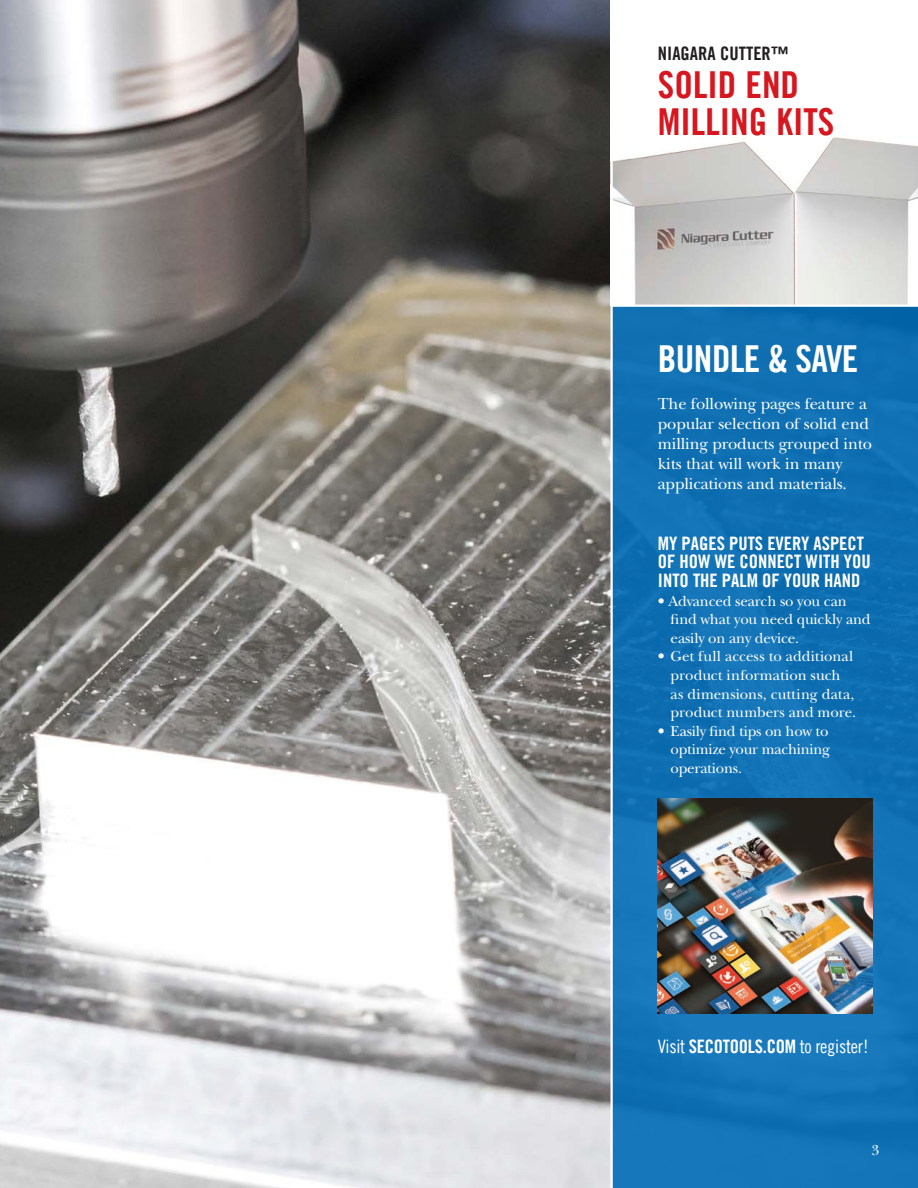
<style>
.page{position:relative;width:918px;height:1188px;background:#fff}
.page>*{position:absolute;margin:0;border:0;box-sizing:border-box;transform-origin:0 0}
.t1{font:37.2px/37.2px "Trade Gothic LT Com Bd Cn 20";color:#d7171f}
.Fact_Box{font:37.2px "Trade Gothic LT Com Bd Cn 20";letter-spacing:-.015em;color:#fff}
.Text{font:18.6px/18.6px "Trade Gothic LT Com Bd Cn 20";color:#fff}
.Text-2{font:18.6px "Trade Gothic LT Com Cn 18";letter-spacing:-.015em;color:#fff}
.t2{font:18.6px "Trade Gothic LT Com Bd Cn 20";color:#231f20}
.t3{font:16.5px/20.1px "New Baskerville IT Cfor S Tools";letter-spacing:-.01em;color:#fff}
.Text-3{font:15px/18.6px "New Baskerville IT Cfor S Tools";letter-spacing:-.01em;color:#fff}
.s1{font-family:"Trade Gothic LT Com Bd Cn 20"}
</style>
<div class="page">
<img style="left:0;top:0;width:610px;height:1188px">
<div style="left:612px;top:306px;width:306px;height:882px;background:#1071b4"></div>
<img style="left:613px;top:137px;width:305px;height:168px">
<hr style="left:610px;top:0;width:3px;height:1188px;background:#fff">
<hr style="left:612px;top:305px;width:306px;height:2px;background:#fff">
<img style="left:658px;top:798px;width:214px;height:216px">
<p class="t2" style="left:658px;top:43px;width:133px">NIAGARA CUTTER™</p>
<p class="t1" style="left:658px;top:65px;width:178px">SOLID END<br>MILLING KITS</p>
<p class="Fact_Box" style="left:658px;top:336px;width:202px">BUNDLE &amp; SAVE</p>
<p class="t3" style="left:658px;top:394px;width:216px">The following pages feature a popular selection of solid end milling products grouped into kits that will work in many applications and materials.</p>
<p class="Text" style="left:658px;top:534px;width:214px">MY PAGES PUTS EVERY ASPECT<br>OF HOW WE CONNECT WITH YOU<br>INTO THE PALM OF YOUR HAND</p>
<p class="Text-3" style="left:671px;top:592px;width:201px;text-indent:-13px">• Advanced search so you can find what you need quickly and easily on any device.</p>
<p class="Text-3" style="left:671px;top:647px;width:187px;text-indent:-13px">• Get full access to additional product information such as dimensions, cutting data, product numbers and more.</p>
<p class="Text-3" style="left:671px;top:722px;width:161px;text-align:justify;text-indent:-13px">• Easily find tips on how to optimize your machining operations.</p>
<p class="Text-2" style="left:658px;top:1036px;width:213px">Visit <span class="s1">SECOTOOLS.COM</span> to register!</p>
<p class="Text-3" style="left:871px;top:1141px;width:9px">3</p>
</div>
